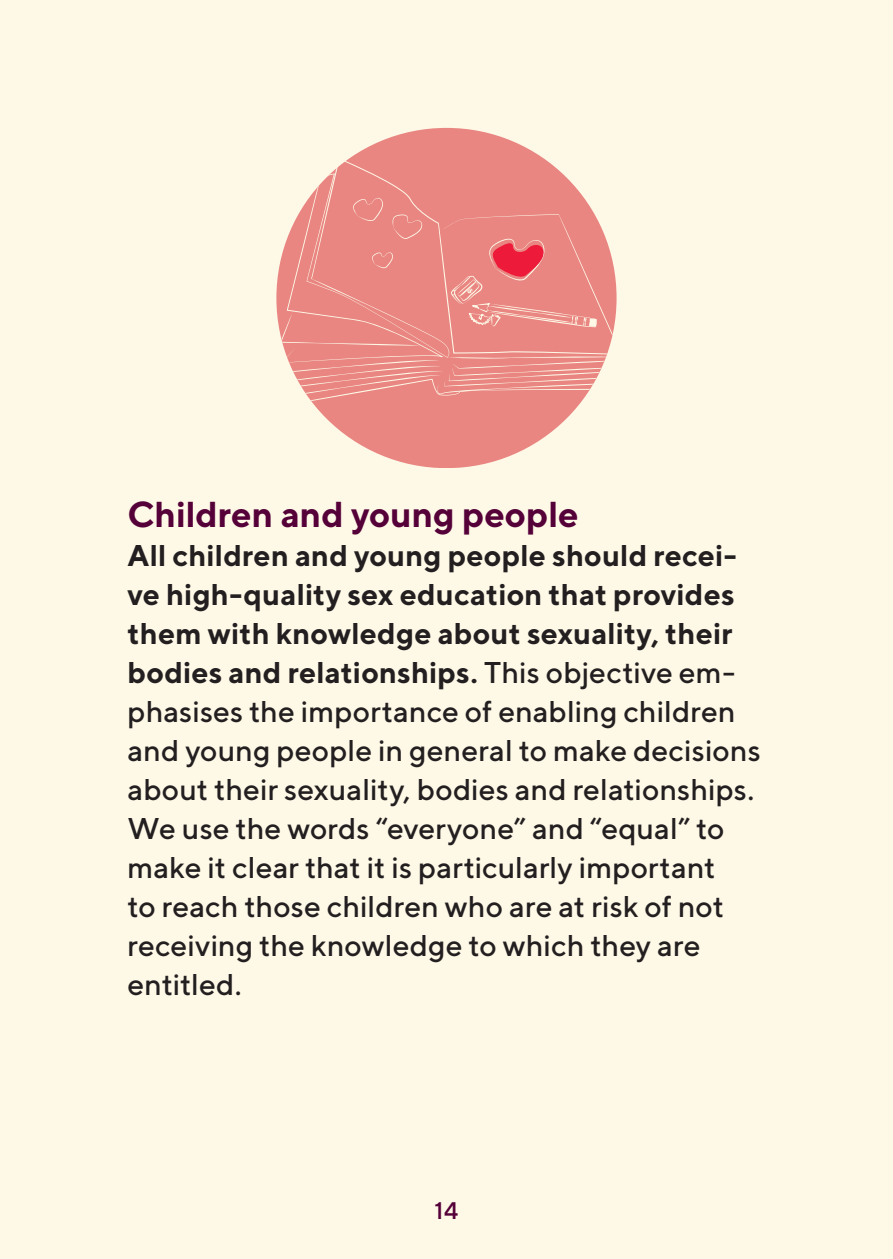
<style>
.page{position:relative;width:893px;height:1259px;background:#fef9e7}
.page>*{position:absolute;margin:0;border:0;box-sizing:border-box;transform-origin:0 0}
.bröd{font:700 36px "TT Norms";color:#550038}
.bröd-2{font:500 30px/39px "TT Norms";letter-spacing:.005em;color:#231f20}
.bröd-3{font:700 30px/39px "TT Norms";letter-spacing:.005em;color:#231f20}
.rubbe3{font:500 24px "TT Norms";color:#550038}
.s1{font-weight:500}
</style>
<div class="page">
<div style="left:276px;top:128px;width:341px;height:340px;background:#e98682;border-radius:50%"></div>
<svg style="left:312px;top:158px;width:269px;height:36px"></svg>
<svg style="left:277px;top:194px;width:340px;height:212px"></svg>
<p class="bröd" style="left:128px;top:491px;width:453px">Children and young people</p>
<p class="bröd-3" style="left:128px;top:535px;width:611px">All children and young people should recei&shy;ve high-quality sex education that provides them with knowledge about sexuality, their bodies and relationships. <span class="s1">This objective em-</span></p>
<p class="bröd-2" style="left:128px;top:691px;width:635px">phasises the importance of enabling children and young people in general to make decisions about their sexuality, bodies and relationships.<br>We use the words “everyone” and “equal” to make it clear that it is particularly important<br>to reach those children who are at risk of not receiving the knowledge to which they are entitled.</p>
<p class="rubbe3" style="left:434px;top:1195px;width:26px">14</p>
</div>
